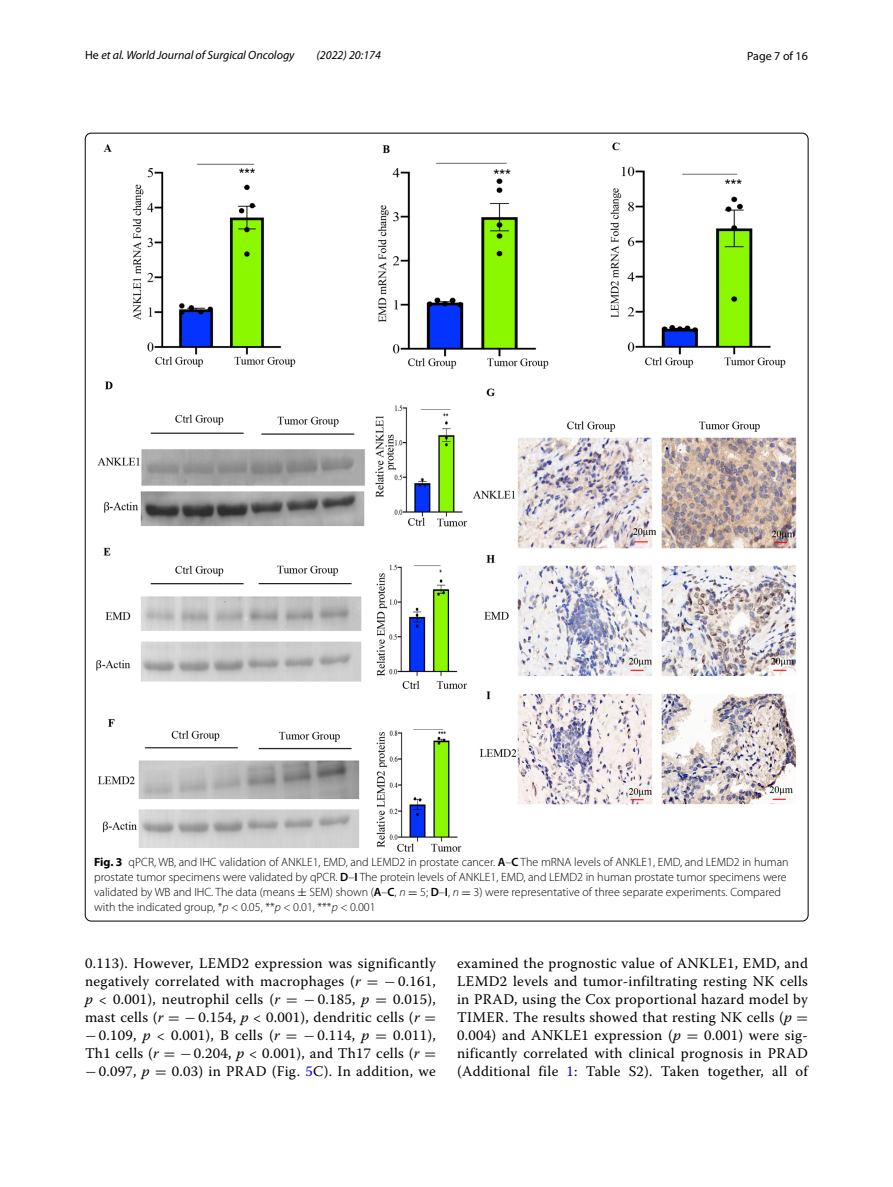
<style>
.page{position:relative;width:893px;height:1187px;background:#fff}
.page>*{position:absolute;margin:0;border:0;box-sizing:border-box;transform-origin:0 0}
.t1{font:14.7px/18px "Warnock Pro";letter-spacing:.02em;color:#000;text-align:justify}
.t2{font:300 12px/15px "Myriad Pro";color:#000}
.t3{font:italic 12px "Myriad Pro";color:#000}
.t4{font:12px "Myriad Pro";color:#000}
.s1{font-style:normal}
.s2{font-weight:700}
.s3{font-weight:600}
.s4{font-family:"MTSY";font-weight:400}
.s5{font-style:italic}
.s6{font-family:"MTSY"}
.s7{color:#00f}
</style>
<div class="page">
<img style="left:96px;top:142px;width:701px;height:709px">
<p class="t3" style="left:85px;top:48px;width:211px"><span class="s1">He</span> et al. World Journal of Surgical Oncology</p>
<p class="t3" style="left:316px;top:48px;width:66px">(2022) 20:174</p>
<p class="t4" style="left:747px;top:48px;width:62px">Page 7 of 16</p>
<p class="t2" style="left:94px;top:855px;width:696px"><span class="s2">Fig. 3</span> qPCR, WB, and IHC validation of ANKLE1, EMD, and LEMD2 in prostate cancer. <span class="s3">A</span>–<span class="s3">C</span> The mRNA levels of ANKLE1, EMD, and LEMD2 in human prostate tumor specimens were validated by qPCR. <span class="s3">D</span>–<span class="s3">I</span> The protein levels of ANKLE1, EMD, and LEMD2 in human prostate tumor specimens were validated by WB and IHC. The data (means <span class="s4">±</span> SEM) shown (<span class="s3">A</span>–<span class="s3">C</span>, <span class="s5">n</span> <span class="s4">=</span> 5; <span class="s3">D</span>–<span class="s3">I</span>, <span class="s5">n</span> <span class="s4">=</span> 3) were representative of three separate experiments. Compared with the indicated group, *<span class="s5">p</span> &lt; 0.05, **<span class="s5">p</span> &lt; 0.01, ***<span class="s5">p</span> &lt; 0.001</p>
<p class="t1" style="left:85px;top:954px;width:352px">0.113). However, LEMD2 expression was significantly negatively correlated with macrophages (<span class="s5">r</span> <span class="s6">= −</span> 0.161, <span class="s5">p</span> &lt; 0.001), neutrophil cells (<span class="s5">r</span> <span class="s6">= −</span> 0.185, <span class="s5">p</span> <span class="s6">=</span> 0.015), mast cells (<span class="s5">r</span> <span class="s6">= −</span> 0.154, <span class="s5">p</span> &lt; 0.001), dendritic cells (<span class="s5">r</span> <span class="s6">= −</span> 0.109, <span class="s5">p</span> &lt; 0.001), B cells (<span class="s5">r</span> <span class="s6">= −</span> 0.114, <span class="s5">p</span> <span class="s6">=</span> 0.011), Th1 cells (<span class="s5">r</span> <span class="s6">= −</span> 0.204, <span class="s5">p</span> &lt; 0.001), and Th17 cells (<span class="s5">r</span> <span class="s6">= −</span> 0.097, <span class="s5">p</span> <span class="s6">=</span> 0.03) in PRAD (Fig. <span class="s7">5</span>C). In addition, we</p>
<p class="t1" style="left:457px;top:953px;width:352px">examined the prognostic value of ANKLE1, EMD, and LEMD2 levels and tumor-infiltrating resting NK cells in PRAD, using the Cox proportional hazard model by TIMER. The results showed that resting NK cells (<span class="s5">p</span> <span class="s6">= </span>0.004) and ANKLE1 expression (<span class="s5">p</span> <span class="s6">=</span> 0.001) were sig&shy;nificantly correlated with clinical prognosis in PRAD (Additional file <span class="s7">1</span>: Table S2). Taken together, all of</p>
</div>
